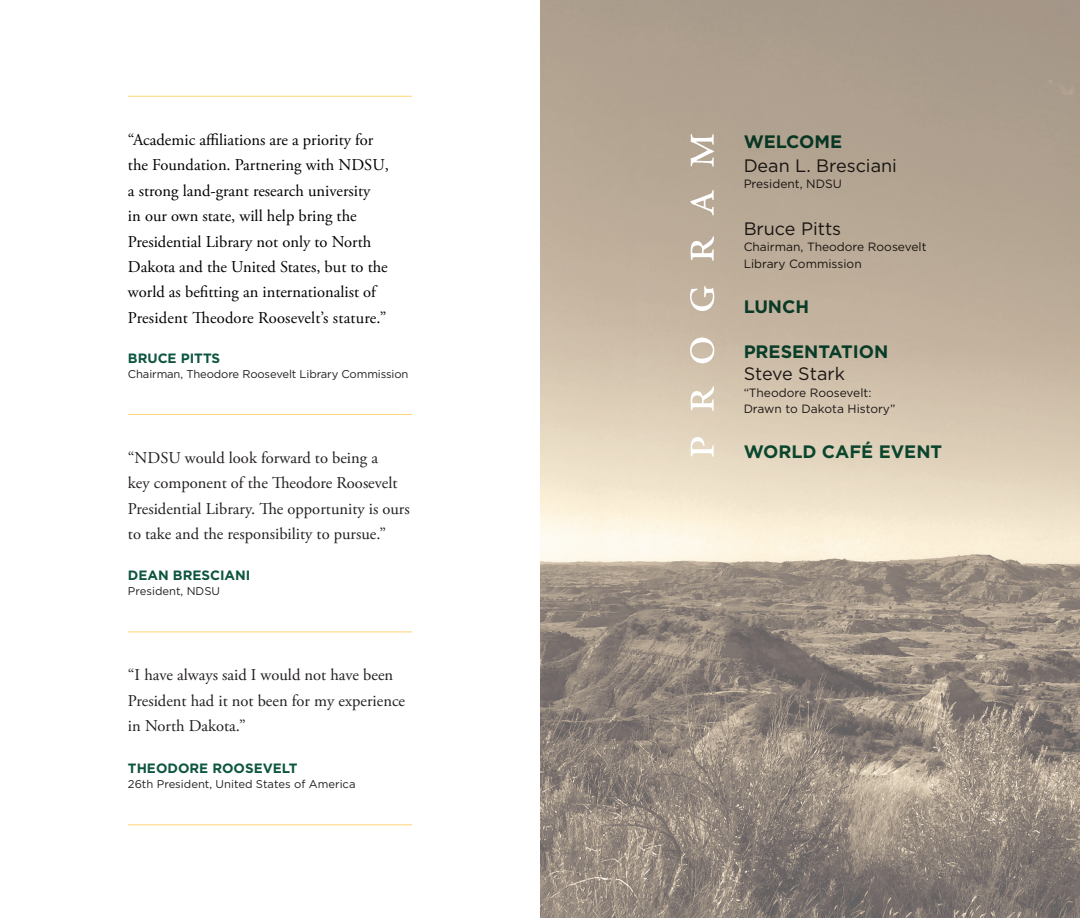
<style>
.page{position:relative;width:1080px;height:918px;background:#fff}
.page>*{position:absolute;margin:0;border:0;box-sizing:border-box;transform-origin:0 0}
.t1{font:52.5px "Adobe Garamond Pro";color:#fff}
.t2{font:700 18px "Gotham";color:#0d5540}
.t3{font:18px "Gotham";color:#231f20}
.t4{font:16.5px/25.5px "Adobe Garamond Pro";color:#000}
.t5{font:16.5px/25.5px "Adobe Garamond Pro";color:#231f20}
.t6{font:700 13.5px "Gotham";color:#0d5540}
.t7{font:12px/16.5px "Gotham";color:#231f20}
.t8{font:11.25px "Gotham";letter-spacing:-.01em;color:#231f20}
</style>
<div class="page">
<img style="left:540px;top:0;width:540px;height:918px">
<hr style="left:128px;top:96px;width:284px;height:1px;background:#ffd575">
<hr style="left:128px;top:631px;width:284px;height:1px;background:#ffd575">
<hr style="left:128px;top:824px;width:284px;height:1px;background:#ffd575">
<hr style="left:128px;top:414px;width:284px;height:1px;background:#ffd575">
<p class="t4" style="left:128px;top:127px;width:262px">“Academic affiliations are a priority for the Foundation. Partnering with NDSU, a strong land-grant research university<br>in our own state, will help bring the Presidential Library not only to North Dakota and the United States, but to the world as befitting an internationalist of President Theodore Roosevelt’s stature.”</p>
<p class="t6" style="left:128px;top:350px;width:94px">BRUCE PITTS</p>
<p class="t8" style="left:128px;top:367px;width:282px">Chairman, Theodore Roosevelt Library Commission</p>
<p class="t5" style="left:128px;top:445px;width:283px">“NDSU would look forward to being a<br>key component of the Theodore Roosevelt Presidential Library. The opportunity is ours to take and the responsibility to pursue.”</p>
<p class="t6" style="left:128px;top:568px;width:124px">DEAN BRESCIANI</p>
<p class="t8" style="left:128px;top:585px;width:94px">President, NDSU</p>
<p class="t5" style="left:128px;top:663px;width:279px">“I have always said I would not have been<br>President had it not been for my experience in North Dakota.”</p>
<p class="t6" style="left:128px;top:760px;width:171px">THEODORE ROOSEVELT</p>
<p class="t8" style="left:128px;top:778px;width:229px">26th President, United States of America</p>
<h1 class="t1" style="left:665px;top:459px;width:328px;rotate:-90deg">program</h1>
<p class="t2" style="left:744px;top:131px;width:100px">WELCOME</p>
<p class="t3" style="left:744px;top:155px;width:155px">Dean L. Bresciani</p>
<p class="t7" style="left:744px;top:175px;width:100px">President, NDSU</p>
<p class="t3" style="left:744px;top:218px;width:99px">Bruce Pitts</p>
<p class="t7" style="left:744px;top:238px;width:184px">Chairman, Theodore Roosevelt<br>Library Commission</p>
<p class="t2" style="left:744px;top:296px;width:67px">LUNCH</p>
<p class="t2" style="left:744px;top:341px;width:146px">PRESENTATION</p>
<p class="t3" style="left:744px;top:364px;width:103px">Steve Stark</p>
<p class="t7" style="left:744px;top:384px;width:153px">“Theodore Roosevelt:<br>Drawn to Dakota History”</p>
<p class="t2" style="left:744px;top:441px;width:200px">WORLD CAFÉ EVENT</p>
</div>
